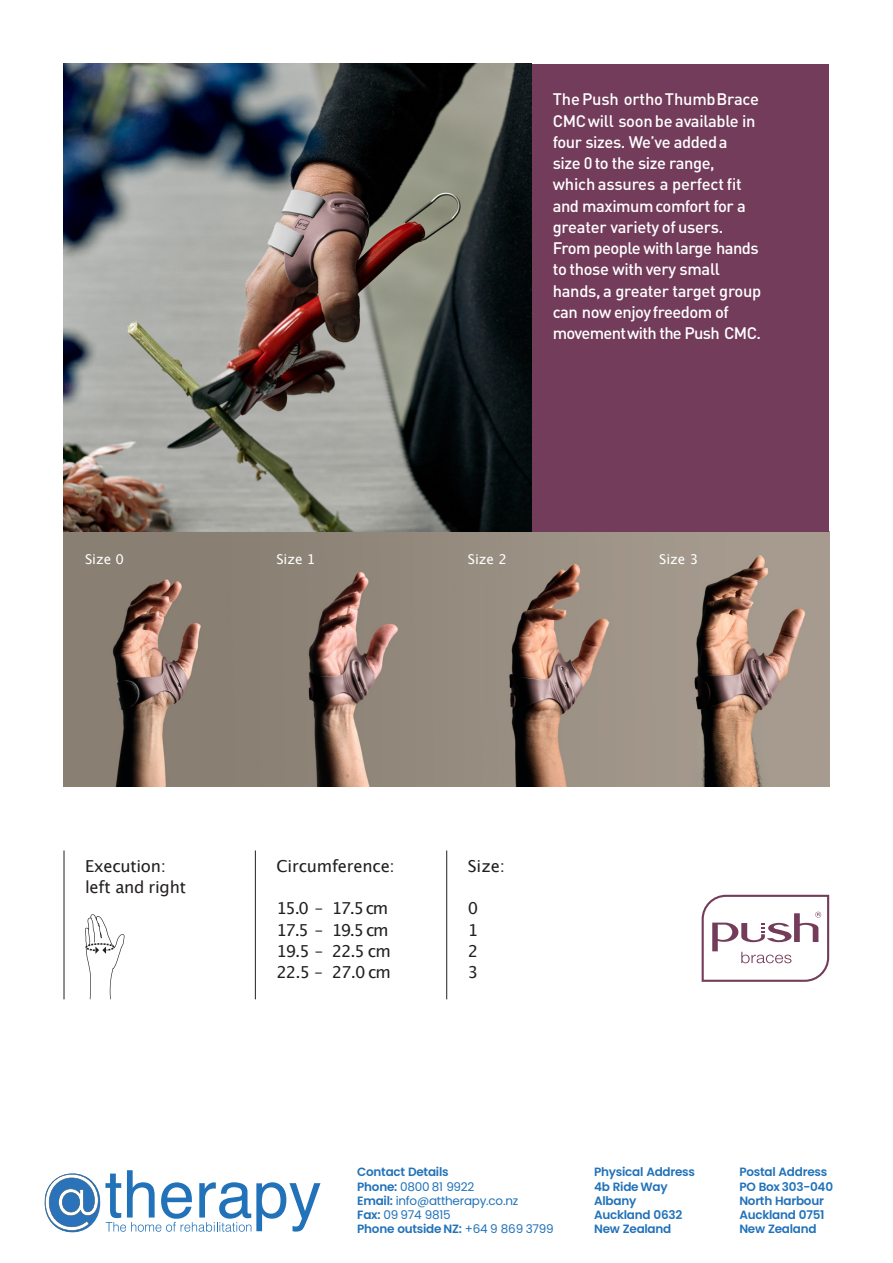
<style>
.page{position:relative;width:893px;height:1263px;background:#fff}
.page>*{position:absolute;margin:0;border:0;box-sizing:border-box;transform-origin:0 0}
.t1{font:500 16.5px/21.3px "DIN Pro";letter-spacing:-.025em;color:#fff}
.t2{font:16.5px/21.3px "Lucida Grande";letter-spacing:-.015em;color:#231f20}
.t3{font:16.5px/21.3px "Lucida Grande";letter-spacing:-.07em;color:#231f20}
.t4{font:13.5px "Lucida Grande";color:#fff}
.t5{font:600 12px/14.2px "Poppins";letter-spacing:-.02em;color:#2172b9}
.t6{font:12px/14.2px "Poppins";letter-spacing:-.02em;color:#2172b9}
.s1{font-weight:600}
</style>
<div class="page">
<img style="left:64px;top:531px;width:765px;height:256px">
<div style="left:531px;top:64px;width:298px;height:467px;background:#743c5b"></div>
<img style="left:64px;top:64px;width:467px;height:467px">
<svg style="left:85px;top:914px;width:40px;height:85px"></svg>
<svg style="left:702px;top:895px;width:127px;height:87px"></svg>
<hr style="left:64px;top:850px;width:1px;height:149px;background:#231f20">
<hr style="left:255px;top:850px;width:1px;height:149px;background:#231f20">
<hr style="left:446px;top:850px;width:1px;height:149px;background:#231f20">
<svg style="left:44px;top:1170px;width:276px;height:62px"></svg>
<p class="t1" style="left:553px;top:90px;width:210px">ThePush orthoThumbBrace<br>CMCwill soonbe available in four sizes. We’ve addeda<br>size 0to the size range, which assures a perfect fit and maximumcomfort for a greater variety ofusers.<br>From people withlarge hands to those with very small hands, a greater target group can now enjoyfreedom of movementwith the Push CMC.</p>
<p class="t4" style="left:85px;top:553px;width:41px">Size 0</p>
<p class="t4" style="left:276px;top:553px;width:41px">Size 1</p>
<p class="t4" style="left:468px;top:553px;width:41px">Size 2</p>
<p class="t4" style="left:659px;top:553px;width:41px">Size 3</p>
<p class="t2" style="left:276px;top:856px;width:120px">Circumference:</p>
<p class="t3" style="left:276px;top:899px;width:116px">15.0 – 17.5 cm<br>17.5 – 19.5 cm<br>19.5 – 22.5 cm<br>22.5 – 27.0 cm</p>
<p class="t2" style="left:85px;top:856px;width:102px">Execution: left and right</p>
<p class="t2" style="left:468px;top:856px;width:39px">Size:</p>
<p class="t2" style="left:468px;top:899px;width:12px;text-align:justify">0<br>1<br>2<br>3</p>
<p class="t6" style="left:357px;top:1165px;width:198px"><span class="s1">Contact Details<br>Phone:</span> 0800 81 9922<br><span class="s1">Email:</span> info@attherapy.co.nz<br><span class="s1">Fax:</span> 09 974 9815<br><span class="s1">Phone outside NZ:</span> +64 9 869 3799</p>
<p class="t5" style="left:594px;top:1165px;width:102px">Physical Address<br>4b Ride Way<br>Albany<br>Auckland 0632<br>New Zealand</p>
<p class="t5" style="left:739px;top:1165px;width:95px">Postal Address<br>PO Box 303-040<br>North Harbour<br>Auckland 0751<br>New Zealand</p>
</div>
